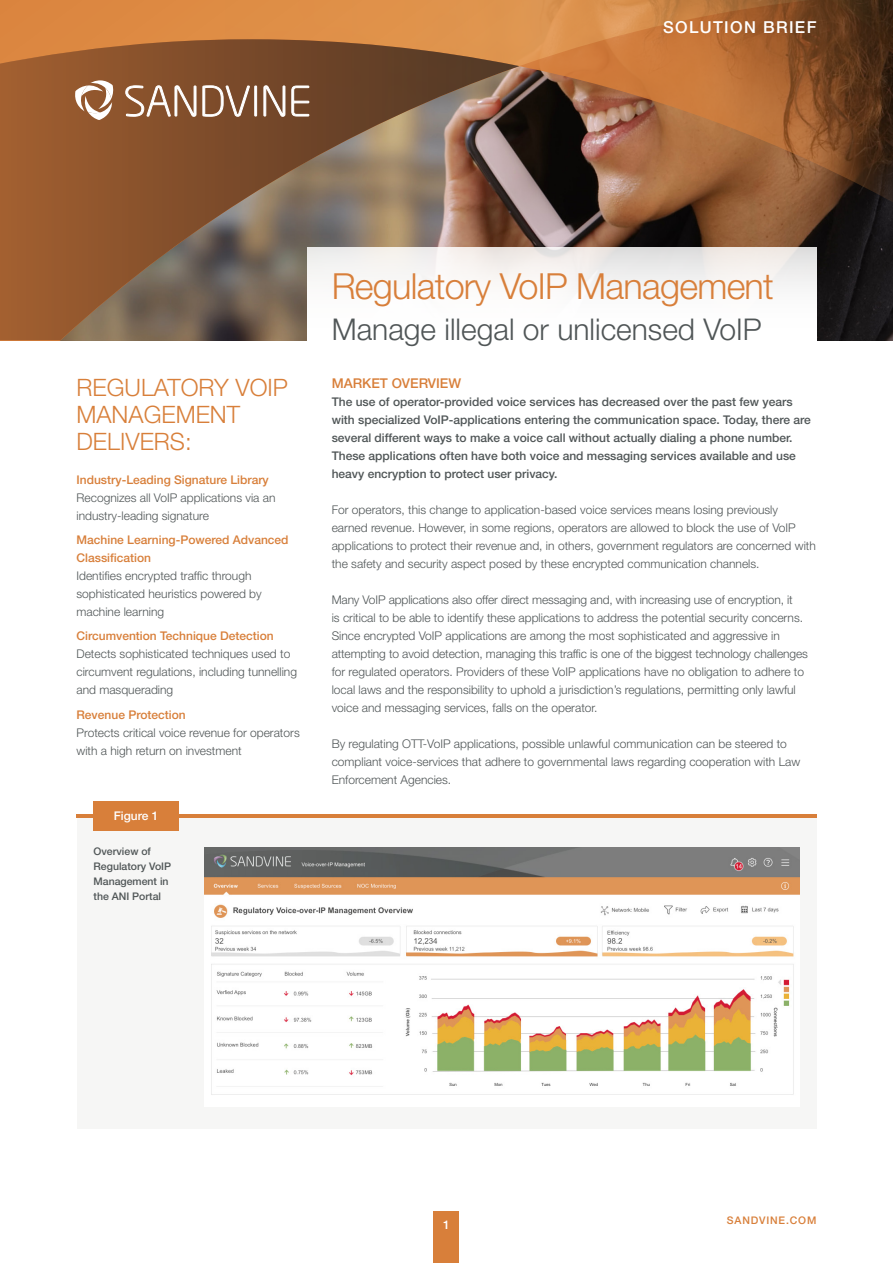
<style>
.page{position:relative;width:893px;height:1263px;background:#fff}
.page>*{position:absolute;margin:0;border:0;box-sizing:border-box;transform-origin:0 0}
.t1{font:300 36px "Helvetica Neue LT Pro";letter-spacing:-.02em;color:#d87f3a}
.t2{font:300 30px "Helvetica Neue LT Pro";color:#505657}
.t3{font:300 24px/27px "Helvetica Neue LT Pro";color:#d87f3a}
.t4{font:500 16.5px "Helvetica Neue LT Pro";letter-spacing:.08em;color:#fff}
.t5{font:500 13.5px "Helvetica Neue LT Pro";color:#d87f3a}
.t6{font:300 12px/18px "Helvetica Neue LT Pro";color:#505657}
.t7{font:500 12px/18px "Helvetica Neue LT Pro";color:#505657}
.t8{font:500 12px/18px "Helvetica Neue LT Pro";color:#d87f3a}
.t9{font:500 12px "Helvetica Neue LT Pro";color:#fff}
.t10{font:500 10.5px/15px "Helvetica Neue LT Pro";color:#505657}
.t11{font:500 10.5px "Helvetica Neue LT Pro";letter-spacing:.08em;color:#d87f3a}
</style>
<div class="page">
<div style="left:434px;top:1212px;width:25px;height:51px;background:#d87f3a"></div>
<div style="left:77px;top:817px;width:739px;height:312px;background:#f6f6f4"></div>
<img style="left:204px;top:847px;width:595px;height:260px">
<hr style="left:77px;top:814px;width:740px;height:3px;background:#d87f3a">
<div style="left:94px;top:801px;width:85px;height:29px;background:#d87f3a"></div>
<svg style="left:519px;top:51px;width:374px;height:289px"></svg>
<svg style="left:0;top:0;width:828px;height:66px;background:#cd8141"></svg>
<img style="left:828px;top:0;width:65px;height:51px">
<img style="left:0;top:39px;width:519px;height:301px">
<svg style="left:125px;top:85px;width:71px;height:33px"></svg>
<svg style="left:202px;top:85px;width:48px;height:32px"></svg>
<div style="left:255px;top:86px;width:2px;height:30px;border:1px solid #fff"></div>
<svg style="left:264px;top:85px;width:21px;height:32px"></svg>
<svg style="left:291px;top:86px;width:18px;height:30px"></svg>
<svg style="left:75px;top:80px;width:39px;height:40px"></svg>
<h3 class="t4" style="left:663px;top:17px;width:155px">SOLUTION BRIEF</h3>
<h3 class="t3" style="left:77px;top:373px;width:213px">REGULATORY VOIP<br>MANAGEMENT<br>DELIVERS:</h3>
<p class="t8" style="left:77px;top:470px;width:194px">Industry-Leading Signature Library</p>
<p class="t6" style="left:77px;top:488px;width:200px">Recognizes all VoIP applications via an industry-leading signature</p>
<p class="t8" style="left:77px;top:531px;width:214px">Machine Learning-Powered Advanced<br>Classification</p>
<p class="t6" style="left:77px;top:566px;width:187px">Identifies encrypted traffic through sophisticated heuristics powered by machine learning</p>
<p class="t8" style="left:77px;top:627px;width:199px">Circumvention Technique Detection</p>
<p class="t6" style="left:77px;top:645px;width:222px">Detects sophisticated techniques used to circumvent regulations, including tunnelling and masquerading</p>
<p class="t8" style="left:77px;top:705px;width:111px">Revenue Protection</p>
<p class="t6" style="left:77px;top:723px;width:225px">Protects critical voice revenue for operators with a high return on investment</p>
<p class="t9" style="left:114px;top:808px;width:46px">Figure 1</p>
<p class="t10" style="left:94px;top:844px;width:79px">Overview of<br>Regulatory VoIP<br>Management in the ANI Portal</p>
<h1 class="t1" style="left:332px;top:264px;width:444px">Regulatory VoIP Management</h1>
<h2 class="t2" style="left:332px;top:311px;width:432px">Manage illegal or unlicensed VoIP</h2>
<p class="t5" style="left:332px;top:375px;width:131px">MARKET OVERVIEW</p>
<p class="t7" style="left:332px;top:393px;width:481px">The use of operator-provided voice services has decreased over the past few years with specialized VoIP-applications entering the communication space. Today, there are several different ways to make a voice call without actually dialing a phone number.<br>These applications often have both voice and messaging services available and use heavy encryption to protect user privacy.</p>
<p class="t6" style="left:332px;top:501px;width:486px">For operators, this change to application-based voice services means losing previously earned revenue. However, in some regions, operators are allowed to block the use of VoIP applications to protect their revenue and, in others, government regulators are concerned with the safety and security aspect posed by these encrypted communication channels.</p>
<p class="t6" style="left:332px;top:591px;width:478px">Many VoIP applications also offer direct messaging and, with increasing use of encryption, it<br>is critical to be able to identify these applications to address the potential security concerns.<br>Since encrypted VoIP applications are among the most sophisticated and aggressive in attempting to avoid detection, managing this traffic is one of the biggest technology challenges for regulated operators. Providers of these VoIP applications have no obligation to adhere to local laws and the responsibility to uphold a jurisdiction’s regulations, permitting only lawful voice and messaging services, falls on the operator.</p>
<p class="t6" style="left:332px;top:735px;width:470px">By regulating OTT-VoIP applications, possible unlawful communication can be steered to compliant voice-services that adhere to governmental laws regarding cooperation with Law<br>Enforcement Agencies.</p>
<p class="t9" style="left:443px;top:1217px;width:8px">1</p>
<p class="t11" style="left:727px;top:1214px;width:91px">SANDVINE.COM</p>
</div>
